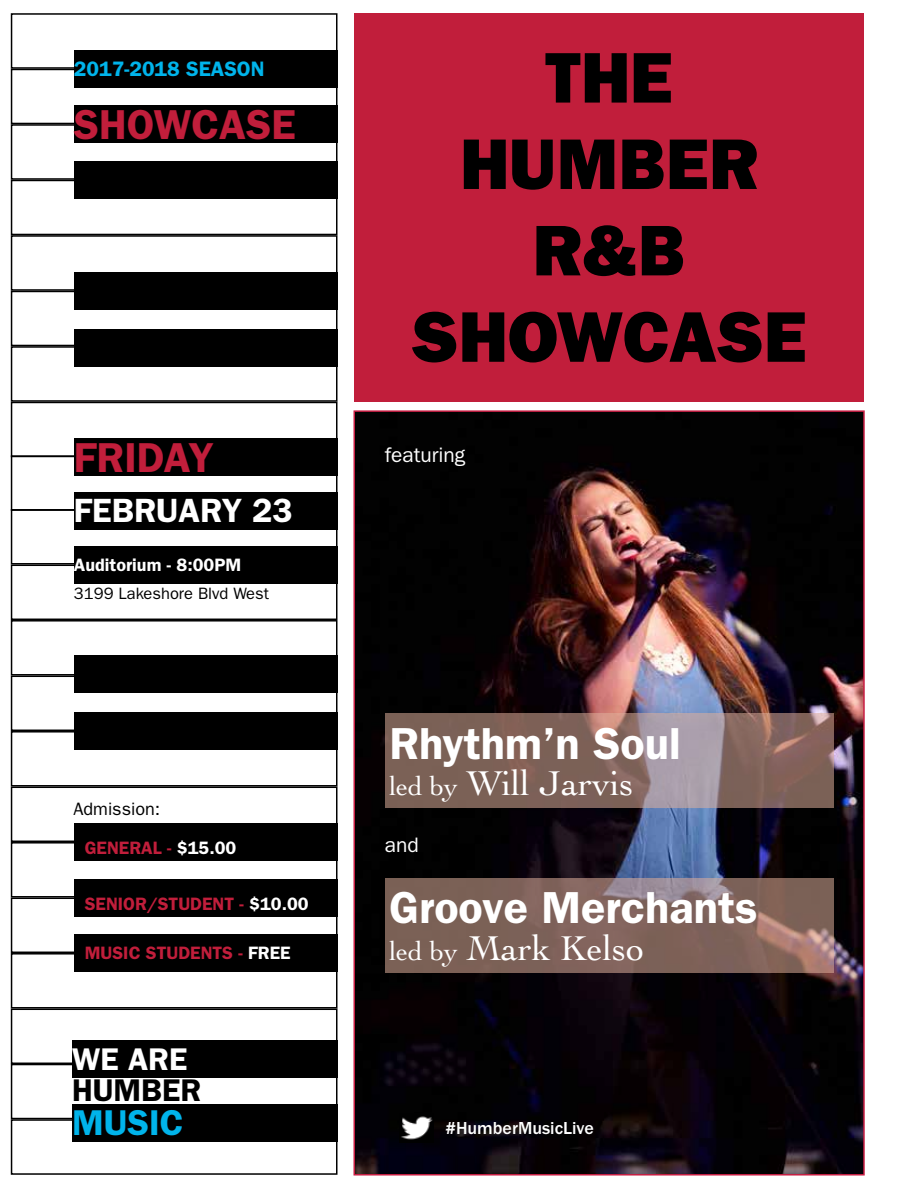
<style>
.page{position:relative;width:918px;height:1188px;background:#fff}
.page>*{position:absolute;margin:0;border:0;box-sizing:border-box;transform-origin:0 0}
.t1{font:72px/86.4px "ITC Franklin Gothic Std Hvy";color:#000;text-align:center}
.t2{font:600 45px "ITC Franklin Gothic Std";color:#fff}
.t3{font:600 42px "ITC Franklin Gothic Std";color:#c11e3b}
.t4{font:36px "Cochin";color:#fff}
.t5{font:600 36px "ITC Franklin Gothic Std";color:#00b4eb}
.t6{font:600 33.75px "ITC Franklin Gothic Std";color:#fff}
.t7{font:600 31.5px "ITC Franklin Gothic Std";color:#000}
.t8{font:600 31.5px "ITC Franklin Gothic Std";color:#fff}
.t9{font:600 21px "ITC Franklin Gothic Std";color:#00b4eb}
.t10{font:21px "ITC Franklin Gothic Std";color:#fff}
.t11{font:600 18px "ITC Franklin Gothic Std";color:#c11e3b}
.t12{font:600 18px "ITC Franklin Gothic Std";color:#fff}
.t13{font:500 18px "ITC Franklin Gothic Std";color:#fff}
.t14{font:18px "ITC Franklin Gothic Std";color:#000}
.t15{font:16.5px "ITC Franklin Gothic Std";color:#000}
.s1{color:#fff}
.s2{font-size:27px}
</style>
<div class="page">
<div style="left:354px;top:13px;width:510px;height:389px;background:#c11e3b"></div>
<img style="left:356px;top:413px;width:506px;height:760px">
<img style="left:400px;top:1113px;width:34px;height:29px">
<div style="left:11px;top:509px;width:327px;height:56px;border:2px solid #000"></div>
<div style="left:11px;top:402px;width:327px;height:55px;border:2px solid #000"></div>
<div style="left:11px;top:1064px;width:327px;height:55px;border:2px solid #000"></div>
<div style="left:11px;top:13px;width:327px;height:56px;border:2px solid #000"></div>
<div style="left:11px;top:565px;width:327px;height:55px;border:2px solid #000"></div>
<div style="left:11px;top:455px;width:327px;height:56px;border:2px solid #000"></div>
<div style="left:11px;top:346px;width:327px;height:56px;border:2px solid #000"></div>
<div style="left:11px;top:291px;width:327px;height:55px;border:2px solid #000"></div>
<div style="left:11px;top:235px;width:327px;height:56px;border:2px solid #000"></div>
<div style="left:11px;top:180px;width:327px;height:55px;border:2px solid #000"></div>
<div style="left:11px;top:124px;width:327px;height:56px;border:2px solid #000"></div>
<div style="left:11px;top:69px;width:327px;height:55px;border:2px solid #000"></div>
<div style="left:11px;top:898px;width:327px;height:55px;border:2px solid #000"></div>
<div style="left:11px;top:842px;width:327px;height:56px;border:2px solid #000"></div>
<div style="left:11px;top:787px;width:327px;height:55px;border:2px solid #000"></div>
<div style="left:11px;top:731px;width:327px;height:56px;border:2px solid #000"></div>
<div style="left:11px;top:676px;width:327px;height:55px;border:2px solid #000"></div>
<div style="left:11px;top:620px;width:327px;height:56px;border:2px solid #000"></div>
<div style="left:11px;top:953px;width:327px;height:56px;border:2px solid #000"></div>
<div style="left:11px;top:1009px;width:327px;height:55px;border:2px solid #000"></div>
<div style="left:11px;top:1119px;width:327px;height:56px;border:2px solid #000"></div>
<div style="left:74px;top:50px;width:264px;height:37px;background:#000"></div>
<div style="left:74px;top:106px;width:264px;height:37px;background:#000"></div>
<div style="left:74px;top:161px;width:264px;height:37px;background:#000"></div>
<div style="left:74px;top:272px;width:264px;height:37px;background:#000"></div>
<div style="left:74px;top:329px;width:264px;height:37px;background:#000"></div>
<div style="left:74px;top:439px;width:264px;height:37px;background:#000"></div>
<div style="left:74px;top:492px;width:264px;height:38px;background:#000"></div>
<div style="left:74px;top:546px;width:264px;height:37px;background:#000"></div>
<div style="left:74px;top:655px;width:264px;height:38px;background:#000"></div>
<div style="left:74px;top:712px;width:264px;height:38px;background:#000"></div>
<div style="left:74px;top:823px;width:264px;height:38px;background:#000"></div>
<div style="left:74px;top:879px;width:264px;height:37px;background:#000"></div>
<div style="left:74px;top:934px;width:264px;height:38px;background:#000"></div>
<div style="left:72px;top:1040px;width:266px;height:38px;background:#000"></div>
<div style="left:72px;top:1104px;width:266px;height:37px;background:#000"></div>
<svg style="left:385px;top:714px;width:448px;height:94px;background:#876d68"></svg>
<svg style="left:385px;top:878px;width:448px;height:94px;background:#82665e"></svg>
<p class="t9" style="left:74px;top:56px;width:192px">2017-2018 SEASON</p>
<h3 class="t3" style="left:74px;top:99px;width:223px">SHOWCASE</h3>
<h3 class="t3" style="left:74px;top:432px;width:141px">FRIDAY</h3>
<h3 class="t6" style="left:74px;top:491px;width:220px">FEBRUARY 23</h3>
<p class="t12" style="left:74px;top:554px;width:169px">Auditorium - 8:00PM</p>
<p class="t15" style="left:74px;top:584px;width:197px">3199 Lakeshore Blvd West</p>
<p class="t14" style="left:73px;top:798px;width:88px">Admission:</p>
<p class="t11" style="left:85px;top:838px;width:153px">GENERAL - <span class="s1">$15.00</span></p>
<p class="t11" style="left:85px;top:893px;width:225px">SENIOR/STUDENT - <span class="s1">$10.00</span></p>
<p class="t11" style="left:85px;top:942px;width:207px">MUSIC STUDENTS - <span class="s1">FREE</span></p>
<h3 class="t8" style="left:72px;top:1041px;width:117px">WE ARE</h3>
<h3 class="t5" style="left:72px;top:1101px;width:113px">MUSIC</h3>
<h3 class="t7" style="left:72px;top:1072px;width:131px">HUMBER</h3>
<h1 class="t1" style="left:411px;top:35px;width:397px">THE<br>HUMBER<br>R&amp;B<br>SHOWCASE</h1>
<p class="t10" style="left:385px;top:443px;width:82px">featuring</p>
<h2 class="t2" style="left:389px;top:717px;width:293px">Rhythm’n Soul</h2>
<h3 class="t4" style="left:389px;top:759px;width:246px"><span class="s2">led by</span> Will Jarvis</h3>
<p class="t10" style="left:385px;top:833px;width:36px">and</p>
<h2 class="t2" style="left:389px;top:881px;width:370px">Groove Merchants</h2>
<h3 class="t4" style="left:389px;top:924px;width:256px"><span class="s2">led by</span> Mark Kelso</h3>
<p class="t13" style="left:446px;top:1118px;width:150px">#HumberMusicLive</p>
</div>
